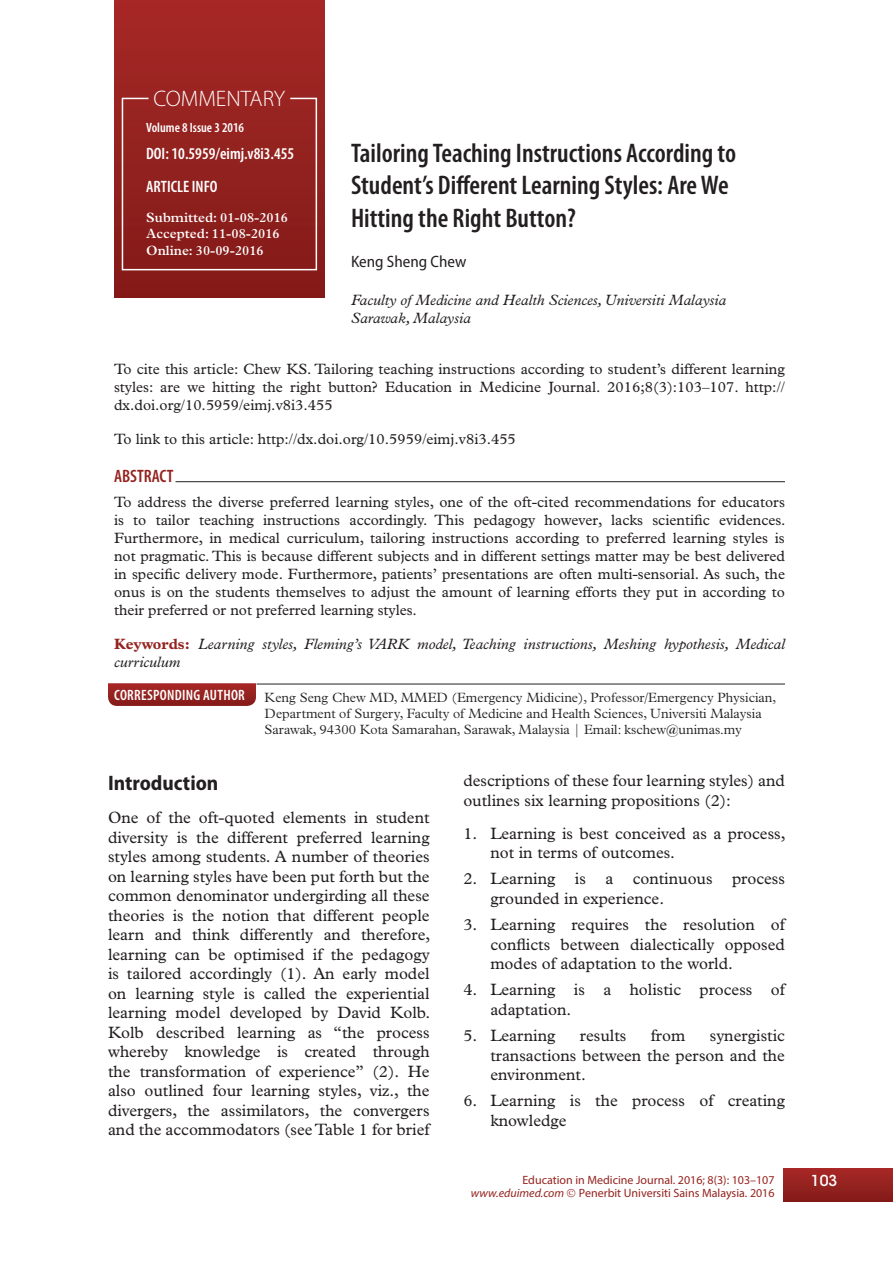
<style>
.page{position:relative;width:893px;height:1263px;background:#fff}
.page>*{position:absolute;margin:0;border:0;box-sizing:border-box;transform-origin:0 0}
.t1{font:600 condensed 27px/32.4px "Myriad Pro";color:#231f20}
.t2{font:300 22.5px "Myriad Pro";color:#fff}
.t3{font:700 semi-condensed 21px "Myriad Pro";color:#231f20}
.t4{font:600 condensed 18px "Myriad Pro";color:#94231f}
.t5{font:16.5px/19.5px "Plantin Std";color:#231f20}
.t6{font:600 condensed 16.5px/33.3px "Myriad Pro";color:#fff}
.t7{font:semi-condensed 16.5px "Myriad Pro";color:#231f20}
.t8{font:15px/18px "Plantin Std";color:#231f20;text-align:justify}
.t9{font:italic 15px/18px "Plantin Std";color:#231f20}
.t10{font:600 condensed 15px "Myriad Pro";letter-spacing:.02em;color:#fff}
.t11{font:500 15px "ITC Avant Garde Std";color:#fff}
.t12{font:300 13.5px/16.2px "Plantin Std";color:#222}
.t13{font:600 13.5px/16.2px "Plantin Std";color:#fff}
.t14{font:600 condensed 13.5px "Myriad Pro";color:#fff}
.t15{font:12px "Myriad Pro";color:#94231f}
.s1{font-weight:700;font-style:normal;color:#94231f}
.s2{font-style:italic}
</style>
<div class="page">
<div style="left:115px;top:0;width:209px;height:297px;background:linear-gradient(to bottom,#a62826,#821a18)"></div>
<svg style="left:784px;top:1168px;width:109px;height:33px;background:#95211f"></svg>
<svg style="left:121px;top:97px;width:197px;height:174px;background:#922523"></svg>
<hr style="left:176px;top:481px;width:609px;height:1px;background:#231f20">
<hr style="left:256px;top:684px;width:529px;height:1px;background:#222">
<svg style="left:108px;top:683px;width:148px;height:23px;background:#982724"></svg>
<h2 class="t2" style="left:153px;top:85px;width:133px">COMMENTARY</h2>
<p class="t14" style="left:146px;top:119px;width:99px">Volume 8 Issue 3 2016</p>
<p class="t6" style="left:146px;top:137px;width:150px">DOI : 10.5959/eimj.v8i3.455<br>ARTICLE IN FO</p>
<p class="t13" style="left:146px;top:209px;width:143px">Submitted: 01-08-2016<br>Accepted: 11-08-2016<br>Online: 30-09-2016</p>
<h1 class="t1" style="left:351px;top:136px;width:387px">Tailoring Teaching Instructions According to<br>Student’s Different Learning Styles: Are We<br>Hitting the Right Button?</h1>
<p class="t7" style="left:351px;top:251px;width:117px">Keng Sheng Chew</p>
<p class="t9" style="left:351px;top:291px;width:377px">Faculty of Medicine and Health Sciences, Universiti Malaysia<br>Sarawak, Malaysia</p>
<p class="t8" style="left:114px;top:360px;width:672px">To cite this article: Chew KS. Tailoring teaching instructions according to student’s different learning styles: are we hitting the right button? Education in Medicine Journal. 2016;8(3):103–107. http:// dx.doi.org/10.5959/eimj.v8i3.455</p>
<p class="t8" style="left:114px;top:430px;width:403px">To link to this article: http://dx.doi.org/10.5959/eimj.v8i3.455</p>
<p class="t4" style="left:114px;top:465px;width:61px">ABSTRACT</p>
<p class="t8" style="left:114px;top:493px;width:673px">To address the diverse preferred learning styles, one of the oft-cited recommendations for educators is to tailor teaching instructions accordingly. This pedagogy however, lacks scientific evidences.<br>Furthermore, in medical curriculum, tailoring instructions according to preferred learning styles is not pragmatic. This is because different subjects and in different settings matter may be best delivered in specific delivery mode. Furthermore, patients’ presentations are often multi-sensorial. As such, the onus is on the students themselves to adjust the amount of learning efforts they put in according to their preferred or not preferred learning styles.</p>
<p class="t9" style="left:114px;top:635px;width:672px"><span class="s1">Keywords:</span> Learning styles, Fleming’s VARK model, Teaching instructions, Meshing hypothesis, Medical curriculum</p>
<p class="t10" style="left:114px;top:686px;width:130px">Corresponding author</p>
<p class="t12" style="left:265px;top:689px;width:513px">Keng Seng Chew MD, MMED (Emergency Midicine), Professor/Emergency Physician,<br>Department of Surgery, Faculty of Medicine and Health Sciences, Universiti Malaysia<br>Sarawak, 94300 Kota Samarahan, Sarawak, Malaysia | Email: kschew@unimas.my</p>
<p class="t3" style="left:108px;top:770px;width:112px">Introduction</p>
<p class="t5" style="left:108px;top:808px;width:324px;text-align:justify">One of the oft-quoted elements in student diversity is the different preferred learning styles among students. A number of theories on learning styles have been put forth but the common denominator undergirding all these theories is the notion that different people learn and think differently and therefore, learning can be optimised if the pedagogy is tailored accordingly (1). An early model on learning style is called the experiential learning model developed by David Kolb.<br>Kolb described learning as “the process whereby knowledge is created through the transformation of experience” (2). He also outlined four learning styles, viz., the divergers, the assimilators, the convergers and the accommodators (see Table 1 for brief</p>
<p class="t5" style="left:463px;top:771px;width:323px">descriptions of these four learning styles) and outlines six learning propositions (2):</p>
<p class="t5" style="left:490px;top:823px;width:297px;text-indent:-27px">1. Learning is best conceived as a process, not in terms of outcomes.</p>
<p class="t5" style="left:490px;top:869px;width:296px;text-indent:-27px">2. Learning is a continuous process grounded in experience.</p>
<p class="t5" style="left:490px;top:915px;width:296px;text-align:justify;text-indent:-27px">3. Learning requires the resolution of conflicts between dialectically opposed modes of adaptation to the world.</p>
<p class="t5" style="left:490px;top:980px;width:296px;text-indent:-27px">4. Learning is a holistic process of adaptation.</p>
<p class="t5" style="left:463px;top:1026px;width:94px">5. Learning</p>
<p class="t5" style="left:580px;top:1026px;width:48px">results</p>
<p class="t5" style="left:651px;top:1026px;width:36px">from</p>
<p class="t5" style="left:490px;top:1026px;width:296px;text-align:justify;text-indent:219px">synergistic transactions between the person and the environment.</p>
<p class="t5" style="left:490px;top:1091px;width:296px;text-indent:-27px">6. Learning is the process of creating knowledge</p>
<p class="t15" style="left:522px;top:1172px;width:254px">Education in Medicine Journal. 2016; 8(3): 103–107</p>
<p class="t11" style="left:811px;top:1171px;width:28px">103</p>
<p class="t15" style="left:471px;top:1186px;width:305px"><span class="s2">www.eduimed.com</span> Penerbit Universiti Sains Malaysia. 2016</p>
</div>
